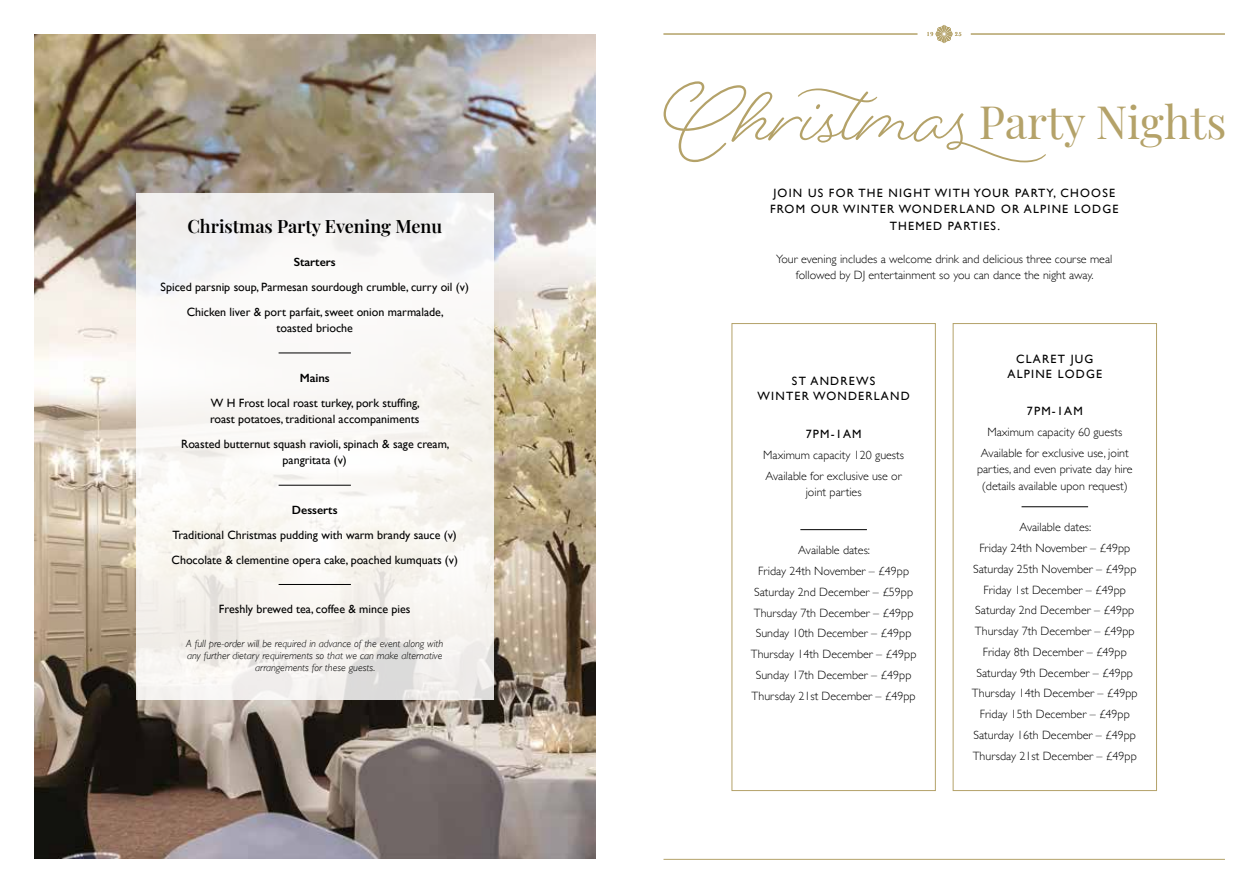
<style>
.page{position:relative;width:1259px;height:893px;background:#fff}
.page>*{position:absolute;margin:0;border:0;box-sizing:border-box;transform-origin:0 0}
.t1{font:45px "Playfair Display";color:#b4a269}
.t2{font:600 18px "Playfair Display";color:#000}
.t3{font:300 12px/20.7px "Gill Sans";color:#000;text-align:center}
.t4{font:12px/24.8px "Gill Sans";color:#000;text-align:center}
.t5{font:12px/16.5px "Gill Sans";letter-spacing:.1em;color:#000;text-align:center}
.t6{font:600 12px "Gill Sans";color:#000}
.t7{font:italic 300 10.5px/12px "Gill Sans";color:#000;text-align:center}
.s1{font-family:"Beloved Script";font-size:90px}
</style>
<div class="page">
<img style="left:34px;top:34px;width:561px;height:825px">
<svg style="left:927px;top:25px;width:34px;height:18px"></svg>
<hr style="left:663px;top:34px;width:254px;height:1px;background:#b4a269">
<hr style="left:971px;top:34px;width:254px;height:1px;background:#b4a269">
<hr style="left:663px;top:859px;width:562px;height:1px;background:#b4a269">
<hr style="left:800px;top:529px;width:67px;height:1px;background:#000">
<div style="left:731px;top:323px;width:204px;height:468px;border:1px solid #b4a269"></div>
<hr style="left:1021px;top:506px;width:67px;height:1px;background:#000">
<div style="left:952px;top:323px;width:205px;height:468px;border:1px solid #b4a269"></div>
<div style="left:136px;top:193px;width:357px;height:506px;background:#f8f6f3"></div>
<hr style="left:279px;top:353px;width:72px;height:1px;background:#000">
<hr style="left:279px;top:485px;width:72px;height:1px;background:#000">
<hr style="left:279px;top:584px;width:72px;height:1px;background:#000">
<h2 class="t2" style="left:187px;top:212px;width:256px">Christmas Party Evening Menu</h2>
<p class="t6" style="left:294px;top:255px;width:44px">Starters</p>
<p class="t4" style="left:161px;top:274px;width:310px">Spiced parsnip soup, Parmesan sourdough crumble, curry oil (v)<br>Chicken liver &amp; port parfait, sweet onion marmalade,</p>
<p class="t4" style="left:276px;top:316px;width:78px">toasted brioche</p>
<p class="t6" style="left:300px;top:370px;width:32px">Mains</p>
<p class="t4" style="left:210px;top:394px;width:211px;line-height:16.5px;text-align:left">W H Frost local roast turkey, pork stuffing, roast potatoes, traditional accompaniments</p>
<p class="t4" style="left:181px;top:435px;width:270px;line-height:16.5px">Roasted butternut squash ravioli, spinach &amp; sage cream, pangritata (v)</p>
<p class="t6" style="left:292px;top:503px;width:47px">Desserts</p>
<p class="t4" style="left:171px;top:522px;width:288px;text-align:left">Traditional Christmas pudding with warm brandy sauce (v)<br>Chocolate &amp; clementine opera cake, poached kumquats (v)</p>
<p class="t4" style="left:219px;top:597px;width:193px">Freshly brewed tea, coffee &amp; mince pies</p>
<p class="t7" style="left:186px;top:637px;width:259px">A full pre-order will be required in advance of the event along with any further dietary requirements so that we can make alternative arrangements for these guests.</p>
<h1 class="t1" style="left:663px;top:87px;width:564px"><span class="s1">Christmas</span>Party Nights</h1>
<p class="t5" style="left:770px;top:184px;width:350px">JOIN US FOR THE NIGHT WITH YOUR PARTY, CHOOSE<br>FROM OUR WINTER WONDERLAND OR ALPINE LODGE<br>THEMED PARTIES.</p>
<p class="t3" style="left:776px;top:250px;width:338px;line-height:16.5px">Your evening includes a welcome drink and delicious three course meal followed by DJ entertainment so you can dance the night away.</p>
<p class="t5" style="left:757px;top:374px;width:154px;line-height:15px">ST ANDREWS<br>WINTER WONDERLAND</p>
<p class="t4" style="left:805px;top:422px;width:57px">7PM-1AM</p>
<p class="t3" style="left:763px;top:444px;width:142px;text-align:left">Maximum capacity 120 guests<br>Available for exclusive use or</p>
<p class="t3" style="left:805px;top:481px;width:57px">joint parties</p>
<p class="t3" style="left:751px;top:539px;width:167px">Available dates:<br>Friday 24th November – £49pp<br>Saturday 2nd December – £59pp<br>Thursday 7th December – £49pp<br>Sunday 10th December – £49pp<br>Thursday 14th December – £49pp<br>Sunday 17th December – £49pp<br>Thursday 21st December – £49pp</p>
<p class="t5" style="left:1007px;top:351px;width:96px;line-height:15px">CLARET JUG<br>ALPINE LODGE</p>
<p class="t4" style="left:1027px;top:399px;width:57px">7PM-1AM</p>
<p class="t3" style="left:981px;top:421px;width:149px">Maximum capacity 60 guests<br>Available for exclusive use, joint</p>
<p class="t3" style="left:977px;top:461px;width:157px;line-height:16.5px">parties, and even private day hire (details available upon request)</p>
<p class="t3" style="left:972px;top:517px;width:167px">Available dates:<br>Friday 24th November – £49pp<br>Saturday 25th November – £49pp<br>Friday 1st December – £49pp<br>Saturday 2nd December – £49pp<br>Thursday 7th December – £49pp<br>Friday 8th December – £49pp<br>Saturday 9th December – £49pp<br>Thursday 14th December – £49pp<br>Friday 15th December – £49pp<br>Saturday 16th December – £49pp<br>Thursday 21st December – £49pp</p>
</div>
